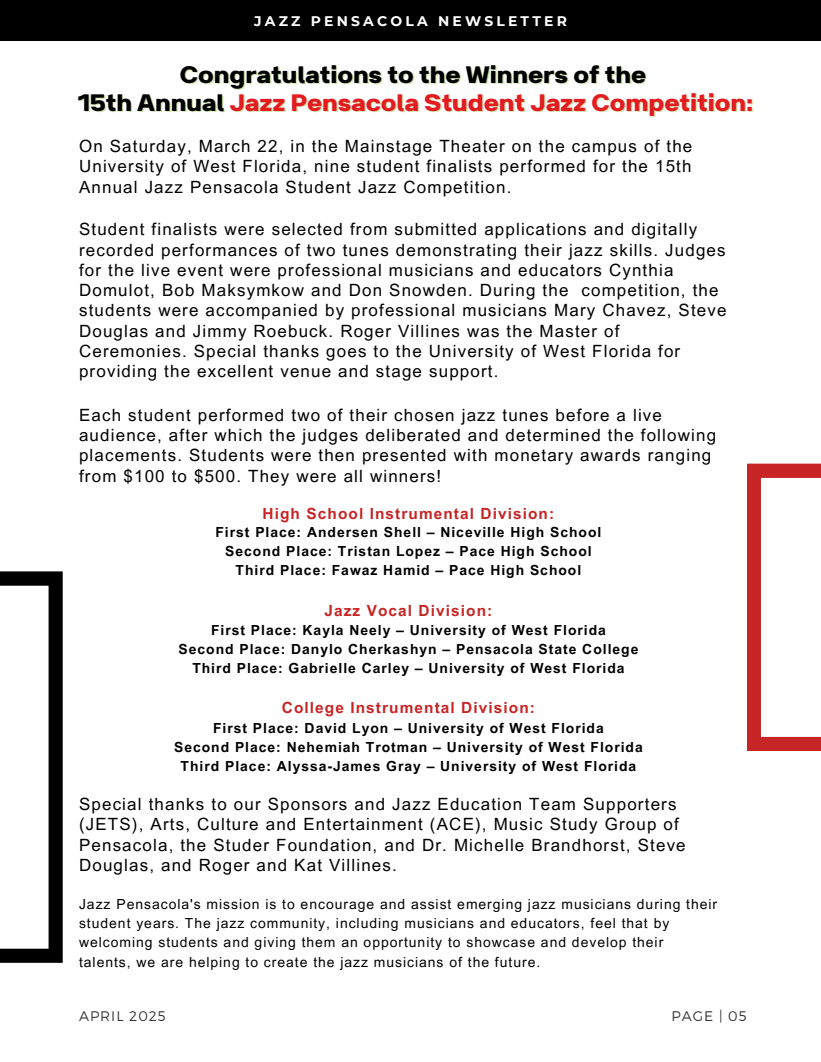
<style>
.page{position:relative;width:821px;height:1062px;background:#fff}
.page>*{position:absolute;margin:0;border:0;box-sizing:border-box;transform-origin:0 0}
.t1{font:700 28.5px "Breul Grotesk A";color:#e21c21}
.t2{font:700 28.5px "Breul Grotesk A";color:#000}
.t3{font:16.95px/20.2px "Arial MT Pro";letter-spacing:.07em;color:#000}
.t4{font:700 15.45px "Arial MT Pro";letter-spacing:.07em;color:#c72525}
.t5{font:700 13.95px/19.2px "Arial MT Pro";letter-spacing:.07em;color:#000;text-align:center}
.t6{font:13.95px/19.2px "Arial MT Pro";letter-spacing:.07em;color:#000}
.t7{font:700 13.95px "Montserrat";letter-spacing:.23em;color:#fff}
.t8{font:300 13.95px "Montserrat";letter-spacing:.07em;color:#373737}
.s1{color:#000}
</style>
<div class="page">
<div style="left:0;top:0;width:820px;height:41px;background:#000"></div>
<svg style="left:0;top:571px;width:63px;height:392px"></svg>
<svg style="left:747px;top:464px;width:73px;height:287px"></svg>
<p class="t7" style="left:254px;top:13px;width:314px">JAZZ PENSACOLA NEWSLETTER</p>
<h4 class="t2" style="left:180px;top:50px;width:467px">Congratulations to the Winners of the</h4>
<h3 class="t1" style="left:78px;top:79px;width:676px"><span class="s1">15th Annual</span> Jazz Pensacola Student Jazz Competition:</h3>
<h5 class="t3" style="left:79px;top:138px;width:614px;text-align:justify">On Saturday, March 22, in the Mainstage Theater on the campus of the University of West Florida, nine student finalists performed for the 15th Annual Jazz Pensacola Student Jazz Competition.</h5>
<h5 class="t3" style="left:79px;top:221px;width:648px">Student finalists were selected from submitted applications and digitally recorded performances of two tunes demonstrating their jazz skills. Judges for the live event were professional musicians and educators Cynthia Domulot, Bob Maksymkow and Don Snowden. During the competition, the students were accompanied by professional musicians Mary Chavez, Steve Douglas and Jimmy Roebuck. Roger Villines was the Master of Ceremonies. Special thanks goes to the University of West Florida for providing the excellent venue and stage support.</h5>
<h3 class="t3" style="left:79px;top:407px;width:638px">Each student performed two of their chosen jazz tunes before a live audience, after which the judges deliberated and determined the following placements. Students were then presented with monetary awards ranging from $100 to $500. They were all winners!</h3>
<p class="t4" style="left:262px;top:508px;width:293px">High School Instrumental Division:</p>
<p class="t5" style="left:215px;top:524px;width:387px">First Place: Andersen Shell – Niceville High School<br>Second Place: Tristan Lopez – Pace High School<br>Third Place: Fawaz Hamid – Pace High School</p>
<h2 class="t4" style="left:324px;top:604px;width:169px">Jazz Vocal Division:</h2>
<h2 class="t5" style="left:178px;top:622px;width:461px">First Place: Kayla Neely – University of West Florida<br>Second Place: Danylo Cherkashyn – Pensacola State College<br>Third Place: Gabrielle Carley – University of West Florida</h2>
<h2 class="t4" style="left:282px;top:702px;width:254px">College Instrumental Division:</h2>
<h2 class="t5" style="left:174px;top:720px;width:470px">First Place: David Lyon – University of West Florida<br>Second Place: Nehemiah Trotman – University of West Florida<br>Third Place: Alyssa-James Gray – University of West Florida</h2>
<p class="t3" style="left:79px;top:796px;width:608px">Special thanks to our Sponsors and Jazz Education Team Supporters (JETS), Arts, Culture and Entertainment (ACE), Music Study Group of Pensacola, the Studer Foundation, and Dr. Michelle Brandhorst, Steve Douglas, and Roger and Kat Villines.</p>
<p class="t6" style="left:79px;top:896px;width:639px">Jazz Pensacola's mission is to encourage and assist emerging jazz musicians during their student years. The jazz community, including musicians and educators, feel that by welcoming students and giving them an opportunity to showcase and develop their talents, we are helping to create the jazz musicians of the future.</p>
<h3 class="t8" style="left:79px;top:1007px;width:88px">APRIL 2025</h3>
<h5 class="t8" style="left:671px;top:1007px;width:76px">PAGE | 05</h5>
</div>
